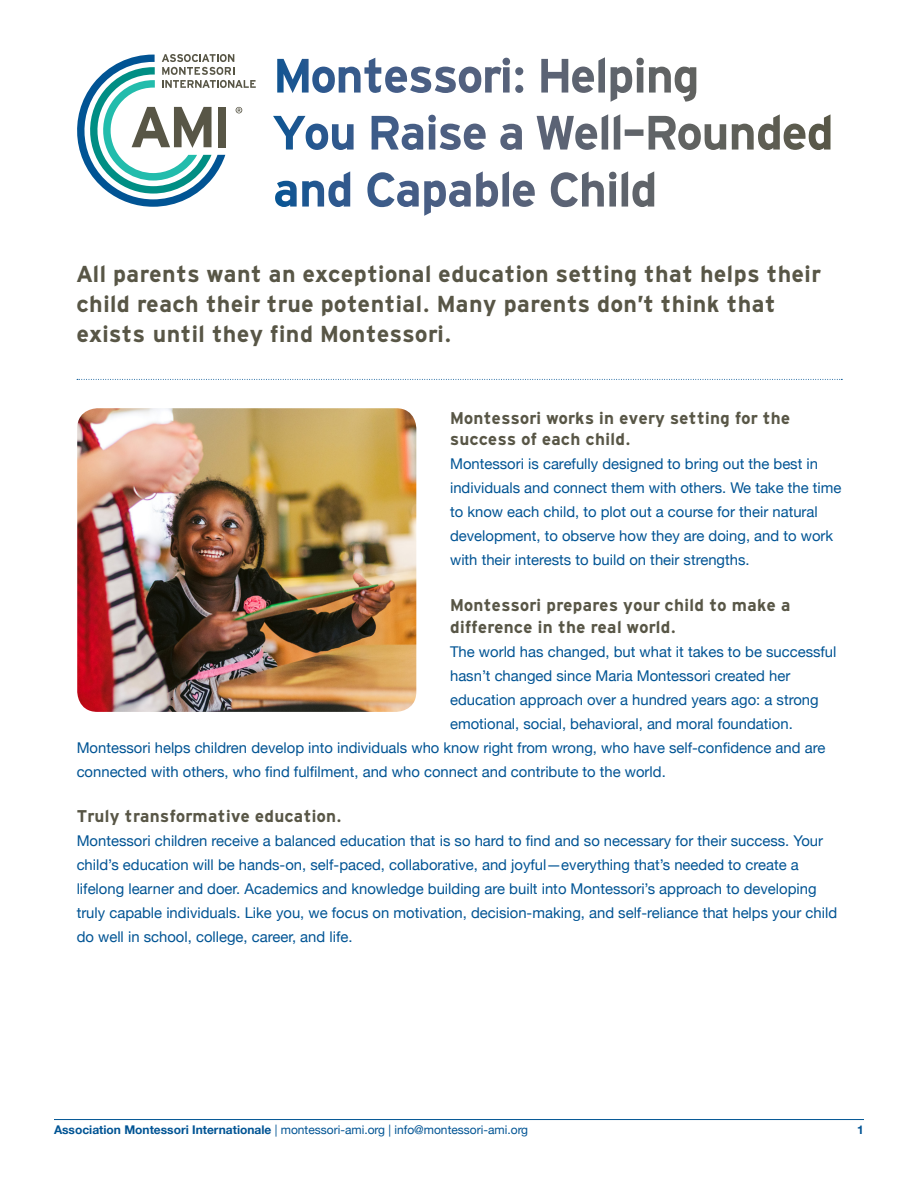
<style>
.page{position:relative;width:918px;height:1188px;background:#fff}
.page>*{position:absolute;margin:0;border:0;box-sizing:border-box;transform-origin:0 0}
.t1{font:24.45px/30px "Hitthe Road";letter-spacing:.02em;color:#585646}
.t2{font:18px/21.6px "Hitthe Road";letter-spacing:.02em;color:#585646}
.Body_Copy{font:14.85px/24px "Helvetica Neue";color:#015494}
.t3{font:12px "Helvetica Neue";color:#015494}
.t4{font:700 12px "Helvetica Neue";color:#015494}
.s1{font-weight:700}
</style>
<div class="page">
<hr style="left:54px;top:1119px;width:810px;height:1px;background:#015494">
<svg style="left:328px;top:171px;width:326px;height:36px"></svg>
<svg style="left:273px;top:114px;width:558px;height:36px"></svg>
<svg style="left:277px;top:57px;width:419px;height:45px"></svg>
<img style="left:77px;top:408px;width:339px;height:304px">
<svg style="left:77px;top:54px;width:179px;height:153px"></svg>
<svg style="left:77px;top:379px;width:765px;height:1px"></svg>
<h2 class="t1" style="left:77px;top:260px;width:745px">All parents want an exceptional education setting that helps their child reach their true potential. Many parents don’t think that exists— until they find Montessori.</h2>
<h2 class="t2" style="left:450px;top:408px;width:342px">Montessori works in every setting for the success of each child.</h2>
<p class="Body_Copy" style="left:450px;top:453px;width:393px">Montessori is carefully designed to bring out the best in individuals and connect them with others. We take the time to know each child, to plot out a course for their natural development, to observe how they are doing, and to work with their interests to build on their strengths.</p>
<h2 class="t2" style="left:450px;top:595px;width:342px">Montessori prepares your child to make a difference in the real world.</h2>
<p class="Body_Copy" style="left:450px;top:640px;width:388px">The world has changed, but what it takes to be successful</p>
<p class="Body_Copy" style="left:450px;top:664px;width:342px">hasn’t changed since Maria Montessori created her</p>
<p class="Body_Copy" style="left:450px;top:688px;width:370px">education approach over a hundred years ago: a strong</p>
<p class="Body_Copy" style="left:450px;top:712px;width:344px">emotional, social, behavioral, and moral foundation.</p>
<p class="Body_Copy" style="left:77px;top:736px;width:750px">Montessori helps children develop into individuals who know right from wrong, who have self-confidence and are</p>
<p class="Body_Copy" style="left:77px;top:760px;width:591px">connected with others, who find fulfilment, and who connect and contribute to the world.</p>
<h2 class="t2" style="left:77px;top:806px;width:267px">Truly transformative education.</h2>
<p class="Body_Copy" style="left:77px;top:830px;width:762px">Montessori children receive a balanced education that is so hard to find and so necessary for their success. Your child’s education will be hands-on, self-paced, collaborative, and joyful—everything that’s needed to create a lifelong learner and doer. Academics and knowledge building are built into Montessori’s approach to developing truly capable individuals. Like you, we focus on motivation, decision-making, and self-reliance that helps your child do well in school, college, career, and life.</p>
<p class="t3" style="left:54px;top:1121px;width:476px"><span class="s1">Association Montessori Internationale</span> | montessori-ami.org | info@montessori-ami.org</p>
<p class="t4" style="left:857px;top:1120px;width:8px">1</p>
</div>
